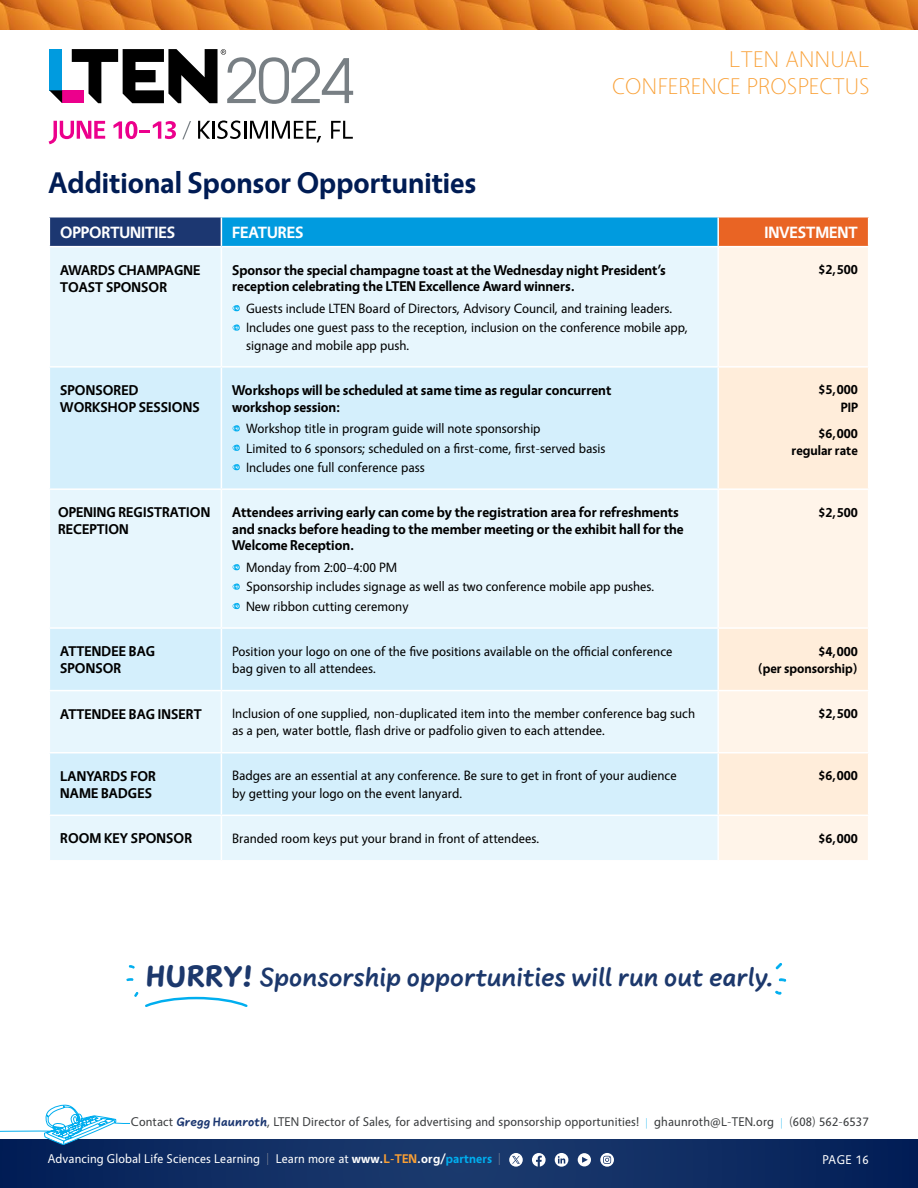
<style>
.page{position:relative;width:918px;height:1188px;background:#fff}
.page>*{position:absolute;margin:0;border:0;box-sizing:border-box;transform-origin:0 0}
.t1{font:700 30px "Vegur";color:#001c54}
.t2{font:700 27px "Uberhand Pro";color:#1c386c}
.t3{font:200 24px/27px "Vegur";letter-spacing:.02em;color:#f99f34;text-align:right}
.t4{font:700 16.5px "Vegur";color:#fff}
.t5{font:700 14.25px/17.1px "Vegur";color:#000}
.t6{font:13.5px/19.4px "Vegur";color:#000}
.t7{font:700 13.5px/17.2px "Vegur";color:#000;text-align:right}
.t8{font:12.75px "Vegur";letter-spacing:.01em;color:#3a3c3e}
.t9{font:12.75px "Vegur";letter-spacing:.01em;color:#fff}
.s1{font-weight:900;font-size:30px}
.s2{font-family:"Uberhand Pro";font-weight:800;color:#1c3771}
.s3{font-weight:200;font-size:10.5px;color:#00aeef}
.s4{font-weight:200;font-size:12px;color:#aaa9aa}
.s5{font-weight:700}
.s6{font-weight:700;color:#f99f34}
.s7{font-weight:700;color:#00aeef}
</style>
<div class="page">
<svg style="left:0;top:1139px;width:918px;height:49px;background:#0f2c62"></svg>
<svg style="left:578px;top:1153px;width:13px;height:13px"></svg>
<svg style="left:532px;top:1153px;width:14px;height:14px"></svg>
<svg style="left:600px;top:1153px;width:14px;height:14px"></svg>
<svg style="left:555px;top:1153px;width:13px;height:14px"></svg>
<svg style="left:509px;top:1153px;width:14px;height:14px"></svg>
<div style="left:62px;top:90px;width:22px;height:13px;background:#ec008c"></div>
<div style="left:49px;top:49px;width:13px;height:41px;background:#009bdf"></div>
<svg style="left:49px;top:90px;width:13px;height:13px"></svg>
<svg style="left:72px;top:49px;width:281px;height:55px"></svg>
<svg style="left:49px;top:121px;width:56px;height:23px"></svg>
<svg style="left:113px;top:121px;width:63px;height:18px"></svg>
<svg style="left:182px;top:121px;width:9px;height:18px"></svg>
<svg style="left:198px;top:121px;width:123px;height:22px"></svg>
<svg style="left:331px;top:121px;width:22px;height:18px"></svg>
<svg style="left:0;top:1104px;width:130px;height:41px"></svg>
<div style="left:49px;top:217px;width:172px;height:30px;background:#1c3771"></div>
<div style="left:221px;top:217px;width:497px;height:30px;background:#009bdf"></div>
<div style="left:718px;top:217px;width:151px;height:30px;background:#e96424"></div>
<div style="left:50px;top:247px;width:667px;height:613px;background:#e7f6fd"></div>
<div style="left:719px;top:247px;width:149px;height:613px;background:#fff4e9"></div>
<div style="left:50px;top:368px;width:667px;height:120px;background:#d4effc"></div>
<svg style="left:719px;top:368px;width:149px;height:447px;background:#fff0e0"></svg>
<svg style="left:50px;top:629px;width:667px;height:186px;background:#daf1fc"></svg>
<hr style="left:221px;top:247px;width:1px;height:119px;background:#fff">
<hr style="left:221px;top:490px;width:1px;height:137px;background:#fff">
<svg style="left:49px;top:218px;width:1px;height:28px"></svg>
<hr style="left:49px;top:216px;width:172px;height:2px;background:#fff">
<hr style="left:49px;top:246px;width:172px;height:1px;background:#fff">
<hr style="left:221px;top:216px;width:497px;height:2px;background:#fff">
<svg style="left:221px;top:217px;width:1px;height:29px"></svg>
<hr style="left:221px;top:246px;width:497px;height:1px;background:#fff">
<hr style="left:717px;top:217px;width:2px;height:29px;background:#fff">
<hr style="left:718px;top:216px;width:151px;height:2px;background:#fff">
<svg style="left:868px;top:217px;width:1px;height:29px"></svg>
<hr style="left:718px;top:246px;width:151px;height:1px;background:#fff">
<hr style="left:49px;top:627px;width:172px;height:2px;background:#fff">
<hr style="left:221px;top:627px;width:497px;height:2px;background:#fff">
<hr style="left:221px;top:629px;width:1px;height:61px;background:#fff">
<hr style="left:718px;top:627px;width:151px;height:2px;background:#fff">
<hr style="left:49px;top:690px;width:172px;height:1px;background:#fff">
<hr style="left:221px;top:690px;width:497px;height:1px;background:#fff">
<hr style="left:718px;top:690px;width:151px;height:1px;background:#fff">
<hr style="left:221px;top:691px;width:1px;height:61px;background:#fff">
<hr style="left:49px;top:752px;width:172px;height:1px;background:#fff">
<hr style="left:221px;top:752px;width:497px;height:1px;background:#fff">
<hr style="left:718px;top:752px;width:151px;height:1px;background:#fff">
<hr style="left:221px;top:753px;width:1px;height:62px;background:#fff">
<hr style="left:49px;top:815px;width:172px;height:1px;background:#fff">
<hr style="left:221px;top:815px;width:497px;height:1px;background:#fff">
<hr style="left:718px;top:815px;width:151px;height:1px;background:#fff">
<hr style="left:221px;top:816px;width:1px;height:44px;background:#fff">
<hr style="left:49px;top:366px;width:172px;height:2px;background:#fff">
<hr style="left:221px;top:366px;width:497px;height:2px;background:#fff">
<hr style="left:221px;top:368px;width:1px;height:120px;background:#fff">
<hr style="left:49px;top:488px;width:172px;height:2px;background:#fff">
<hr style="left:221px;top:488px;width:497px;height:2px;background:#fff">
<hr style="left:718px;top:366px;width:151px;height:2px;background:#fff">
<hr style="left:718px;top:488px;width:151px;height:2px;background:#fff">
<svg style="left:232px;top:305px;width:8px;height:6px"></svg>
<svg style="left:232px;top:324px;width:8px;height:7px"></svg>
<svg style="left:232px;top:425px;width:8px;height:7px"></svg>
<svg style="left:232px;top:444px;width:8px;height:7px"></svg>
<svg style="left:232px;top:464px;width:8px;height:6px"></svg>
<svg style="left:232px;top:564px;width:8px;height:6px"></svg>
<svg style="left:232px;top:583px;width:8px;height:7px"></svg>
<svg style="left:232px;top:603px;width:8px;height:6px"></svg>
<img style="left:0;top:0;width:918px;height:30px">
<svg style="left:775px;top:990px;width:7px;height:5px"></svg>
<svg style="left:778px;top:978px;width:9px;height:4px"></svg>
<svg style="left:775px;top:963px;width:7px;height:7px"></svg>
<svg style="left:126px;top:978px;width:8px;height:4px"></svg>
<svg style="left:128px;top:965px;width:7px;height:4px"></svg>
<svg style="left:134px;top:992px;width:114px;height:15px"></svg>
<h3 class="t3" style="left:612px;top:47px;width:259px">LTEN ANNUAL<br>CONFERENCE PROSPECTUS</h3>
<h1 class="t1" style="left:49px;top:166px;width:429px">Additional Sponsor Opportunities</h1>
<p class="t4" style="left:60px;top:223px;width:117px">OPPORTUNITIES</p>
<p class="t4" style="left:232px;top:223px;width:73px">FEATURES</p>
<p class="t4" style="left:764px;top:223px;width:95px">INVESTMENT</p>
<p class="t5" style="left:60px;top:262px;width:142px">AWARDS CHAMPAGNE<br>TOAST SPONSOR</p>
<p class="t5" style="left:232px;top:262px;width:435px;line-height:16.5px">Sponsor the special champagne toast at the Wednesday night President’s reception celebrating the LTEN Excellence Award winners.</p>
<p class="t6" style="left:246px;top:299px;width:444px">Guests include LTEN Board of Directors, Advisory Council, and training leaders.<br>Includes one guest pass to the reception, inclusion on the conference mobile app,</p>
<p class="t6" style="left:246px;top:336px;width:165px">signage and mobile app push.</p>
<p class="t7" style="left:818px;top:261px;width:41px">$2,500</p>
<p class="t5" style="left:60px;top:382px;width:141px">SPONSORED<br>WORKSHOP SESSIONS</p>
<p class="t5" style="left:232px;top:382px;width:381px;line-height:16.5px">Workshops will be scheduled at same time as regular concurrent workshop session:</p>
<p class="t6" style="left:246px;top:419px;width:361px">Workshop title in program guide will note sponsorship<br>Limited to 6 sponsors; scheduled on a first-come, first-served basis<br>Includes one full conference pass</p>
<p class="t5" style="left:58px;top:504px;width:154px">OPENING REGISTRATION<br>RECEPTION</p>
<p class="t5" style="left:232px;top:504px;width:453px;line-height:16.5px">Attendees arriving early can come by the registration area for refreshments and snacks before heading to the member meeting or the exhibit hall for the<br>Welcome Reception.</p>
<p class="t6" style="left:246px;top:558px;width:410px">Monday from 2:00–4:00 PM<br>Sponsorship includes signage as well as two conference mobile app pushes.<br>New ribbon cutting ceremony</p>
<p class="t7" style="left:818px;top:381px;width:41px">$5,000<br>PIP</p>
<p class="t7" style="left:792px;top:425px;width:68px">$6,000 regular rate</p>
<p class="t7" style="left:818px;top:504px;width:41px">$2,500</p>
<p class="t5" style="left:60px;top:643px;width:96px">ATTENDEE BAG<br>SPONSOR</p>
<p class="t6" style="left:232px;top:643px;width:442px;line-height:17.2px">Position your logo on one of the five positions available on the official conference bag given to all attendees.</p>
<p class="t7" style="left:758px;top:643px;width:102px">$4,000<br>(per sponsorship)</p>
<p class="t5" style="left:60px;top:706px;width:143px">ATTENDEE BAG INSERT</p>
<p class="t6" style="left:232px;top:705px;width:464px;line-height:17.2px">Inclusion of one supplied, non-duplicated item into the member conference bag such as a pen, water bottle, flash drive or padfolio given to each attendee.</p>
<p class="t7" style="left:818px;top:705px;width:41px">$2,500</p>
<p class="t5" style="left:60px;top:768px;width:97px">LANYARDS FOR<br>NAME BADGES</p>
<p class="t6" style="left:232px;top:767px;width:446px;line-height:17.2px">Badges are an essential at any conference. Be sure to get in front of your audience by getting your logo on the event lanyard.</p>
<p class="t7" style="left:818px;top:767px;width:41px">$6,000</p>
<p class="t5" style="left:60px;top:830px;width:133px">ROOM KEY SPONSOR</p>
<p class="t6" style="left:232px;top:829px;width:309px">Branded room keys put your brand in front of attendees.</p>
<p class="t7" style="left:818px;top:830px;width:41px">$6,000</p>
<h2 class="t2" style="left:146px;top:957px;width:629px"><span class="s1">HURRY!</span> Sponsorship opportunities will run out early.</h2>
<p class="t8" style="left:131px;top:1115px;width:739px">Contact <span class="s2">Gregg Haunroth</span>, LTEN Director of Sales, for advertising and sponsorship opportunities! <span class="s3">|</span> ghaunroth@L-TEN.org <span class="s3">|</span> (608) 562-6537</p>
<p class="t9" style="left:48px;top:1152px;width:454px">Advancing Global Life Sciences Learning <span class="s4">|</span> Learn more at <span class="s5">www.</span><span class="s6">L-TEN</span><span class="s5">.org/</span><span class="s7">partners</span> <span class="s4">|</span></p>
<p class="t9" style="left:822px;top:1153px;width:48px">PAGE 16</p>
</div>
